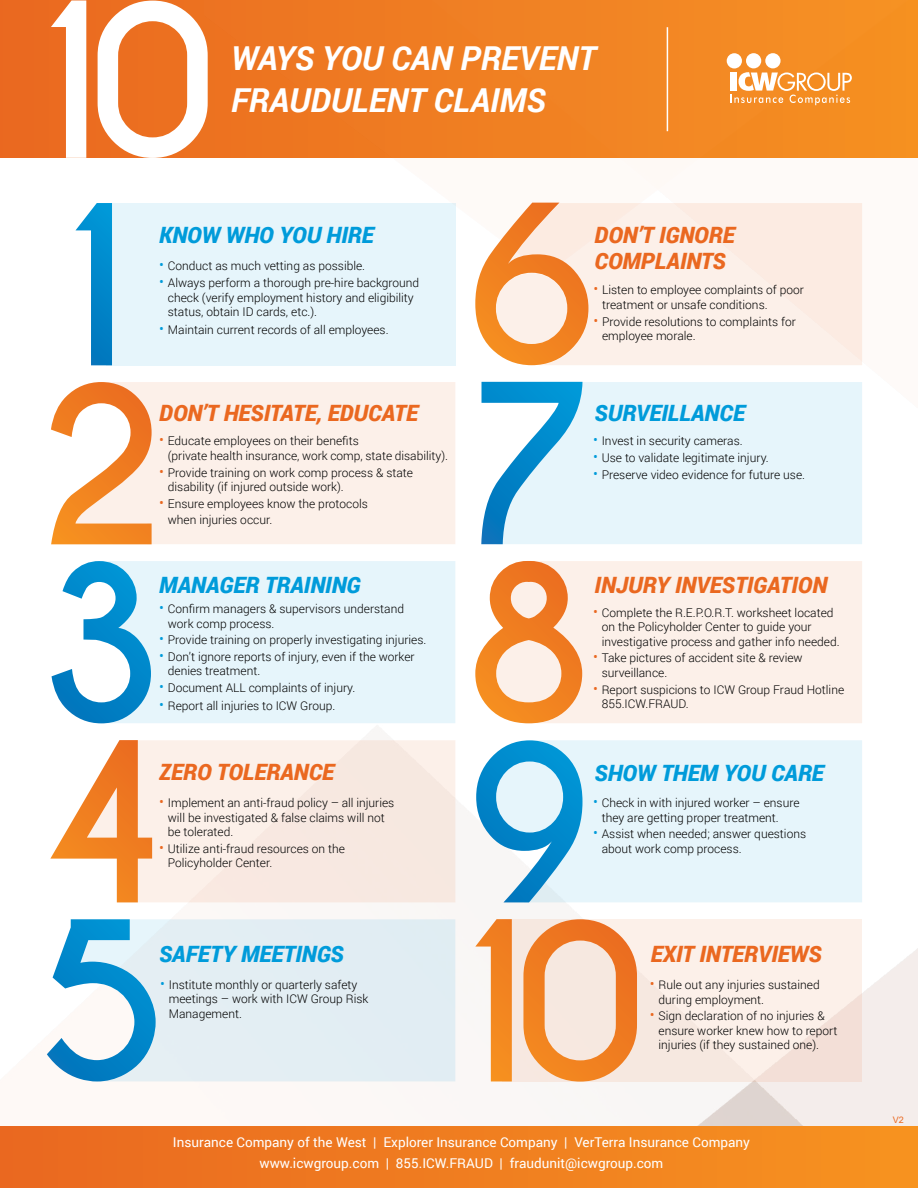
<style>
.page{position:relative;width:918px;height:1188px;background:#fff}
.page>*{position:absolute;margin:0;border:0;box-sizing:border-box;transform-origin:0 0}
.t1{font:italic 700 33px/42px "Roboto";color:#fff}
.t2{font:italic 900 22.5px/25.5px "Roboto";color:#ea6820}
.t3{font:italic 900 22.5px "Roboto";color:#009bda}
.t4{font:13.5px/21px "Roboto";color:#fff;text-align:center}
.t5{font:300 12px/14.5px "Roboto";color:#000}
.t6{font:9px "Arial";color:#ea6820}
.s1{font-size:15px;color:#009bda}
.s2{font-size:15px;color:#ea6820}
</style>
<div class="page">
<div style="left:0;top:0;width:918px;height:158px;background:#ea6920"></div>
<img style="left:35px;top:365px;width:883px;height:761px">
<img style="left:204px;top:0;width:714px;height:422px">
<div style="left:0;top:1126px;width:918px;height:62px;background:linear-gradient(to right,#e96820,#f79320)"></div>
<div style="left:583px;top:382px;width:279px;height:162px;background:#e6f5fb"></div>
<div style="left:152px;top:382px;width:303px;height:162px;background:#fcf0e9"></div>
<svg style="left:51px;top:382px;width:101px;height:162px"></svg>
<svg style="left:481px;top:382px;width:102px;height:162px"></svg>
<div style="left:582px;top:561px;width:280px;height:162px;background:#fcf0e9"></div>
<div style="left:151px;top:561px;width:304px;height:162px;background:#e6f5fb"></div>
<svg style="left:52px;top:561px;width:99px;height:162px"></svg>
<svg style="left:475px;top:561px;width:107px;height:162px;background:#f6ba89"></svg>
<div style="left:152px;top:740px;width:303px;height:162px;background:#f8e8e1"></div>
<div style="left:583px;top:740px;width:279px;height:162px;background:#e6f5fb"></div>
<svg style="left:50px;top:740px;width:102px;height:162px"></svg>
<svg style="left:476px;top:740px;width:107px;height:162px"></svg>
<div style="left:503px;top:919px;width:359px;height:162px;background:linear-gradient(to bottom,#fef3ec,#f6e6de)"></div>
<div style="left:156px;top:919px;width:299px;height:162px;background:#e2eef3"></div>
<svg style="left:47px;top:919px;width:109px;height:163px"></svg>
<svg style="left:475px;top:919px;width:162px;height:163px;background:#f3ba8c"></svg>
<div style="left:588px;top:203px;width:274px;height:162px;background:#fcf0e9"></div>
<div style="left:106px;top:203px;width:349px;height:162px;background:#e6f5fb"></div>
<svg style="left:75px;top:203px;width:37px;height:162px"></svg>
<svg style="left:475px;top:203px;width:113px;height:162px;background:#f7c296"></svg>
<svg style="left:51px;top:0;width:157px;height:158px"></svg>
<div style="left:765px;top:53px;width:16px;height:15px;background:#fff;border-radius:50%"></div>
<div style="left:746px;top:53px;width:15px;height:15px;background:#fff;border-radius:50%"></div>
<div style="left:727px;top:53px;width:15px;height:15px;background:#fff;border-radius:50%"></div>
<svg style="left:730px;top:72px;width:122px;height:33px;background:#f7b068"></svg>
<hr style="left:667px;top:27px;width:1px;height:104px;background:#fff">
<h1 class="t1" style="left:231px;top:36px;width:366px">WAYS YOU CAN PREVENT<br>FRAUDULENT CLAIMS</h1>
<h2 class="t3" style="left:159px;top:219px;width:216px">KNOW WHO YOU HIRE</h2>
<h2 class="t2" style="left:595px;top:221px;width:142px">DON’T IGNORE<br>COMPLAINTS</h2>
<p class="t5" style="left:159px;top:258px;width:207px"><span class="s1">•</span> Conduct as much vetting as possible.</p>
<p class="t5" style="left:168px;top:275px;width:253px;text-indent:-9px"><span class="s1">•</span> Always perform a thorough pre-hire background check (verify employment history and eligibility status, obtain ID cards, etc.).</p>
<p class="t5" style="left:159px;top:322px;width:231px"><span class="s1">•</span> Maintain current records of all employees.</p>
<p class="t5" style="left:602px;top:282px;width:203px;text-indent:-9px"><span class="s2">•</span> Listen to employee complaints of poor treatment or unsafe conditions.</p>
<p class="t5" style="left:602px;top:314px;width:195px;text-indent:-9px"><span class="s2">•</span> Provide resolutions to complaints for employee morale.</p>
<h2 class="t2" style="left:159px;top:400px;width:260px">DON’T HESITATE, EDUCATE</h2>
<h2 class="t3" style="left:595px;top:397px;width:152px">SURVEILLANCE</h2>
<p class="t5" style="left:168px;top:433px;width:282px;text-indent:-9px"><span class="s2">•</span> Educate employees on their benefits<br>(private health insurance, work comp, state disability).</p>
<p class="t5" style="left:168px;top:465px;width:247px;text-indent:-9px"><span class="s2">•</span> Provide training on work comp process &amp; state disability (if injured outside work).</p>
<p class="t5" style="left:168px;top:495px;width:202px;line-height:15.8px;text-indent:-9px"><span class="s2">•</span> Ensure employees know the protocols when injuries occur.</p>
<p class="t5" style="left:593px;top:433px;width:151px"><span class="s1">•</span> Invest in security cameras.</p>
<p class="t5" style="left:593px;top:450px;width:177px"><span class="s1">•</span> Use to validate legitimate injury.</p>
<p class="t5" style="left:593px;top:467px;width:214px"><span class="s1">•</span> Preserve video evidence for future use.</p>
<h2 class="t3" style="left:159px;top:569px;width:203px">MANAGER TRAINING</h2>
<h2 class="t2" style="left:595px;top:571px;width:234px">INJURY INVESTIGATION</h2>
<p class="t5" style="left:168px;top:601px;width:238px;text-indent:-9px"><span class="s1">•</span> Confirm managers &amp; supervisors understand work comp process.</p>
<p class="t5" style="left:159px;top:632px;width:269px"><span class="s1">•</span> Provide training on properly investigating injuries.</p>
<p class="t5" style="left:168px;top:649px;width:248px;text-indent:-9px"><span class="s1">•</span> Don’t ignore reports of injury, even if the worker denies treatment.</p>
<p class="t5" style="left:159px;top:680px;width:198px"><span class="s1">•</span> Document ALL complaints of injury.</p>
<p class="t5" style="left:159px;top:698px;width:178px"><span class="s1">•</span> Report all injuries to ICW Group.</p>
<p class="t5" style="left:602px;top:605px;width:239px;text-indent:-9px"><span class="s2">•</span> Complete the R.E.P.O.R.T. worksheet located on the Policyholder Center to guide your investigative process and gather info needed.</p>
<p class="t5" style="left:602px;top:650px;width:202px;text-indent:-9px"><span class="s2">•</span> Take pictures of accident site &amp; review surveillance.</p>
<p class="t5" style="left:602px;top:682px;width:244px;text-indent:-9px"><span class="s2">•</span> Report suspicions to ICW Group Fraud Hotline<br>855.ICW.FRAUD.</p>
<h2 class="t2" style="left:159px;top:759px;width:177px">ZERO TOLERANCE</h2>
<h2 class="t3" style="left:595px;top:757px;width:231px">SHOW THEM YOU CARE</h2>
<p class="t5" style="left:168px;top:795px;width:228px;text-indent:-9px"><span class="s2">•</span> Implement an anti-fraud policy – all injuries will be investigated &amp; false claims will not be tolerated.</p>
<p class="t5" style="left:168px;top:841px;width:179px;text-indent:-9px"><span class="s2">•</span> Utilize anti-fraud resources on the<br>Policyholder Center.</p>
<p class="t5" style="left:602px;top:795px;width:199px;text-indent:-9px"><span class="s1">•</span> Check in with injured worker – ensure they are getting proper treatment.</p>
<p class="t5" style="left:602px;top:826px;width:206px;text-indent:-9px"><span class="s1">•</span> Assist when needed; answer questions about work comp process.</p>
<h2 class="t3" style="left:159px;top:938px;width:186px">SAFETY MEETINGS</h2>
<h2 class="t2" style="left:651px;top:940px;width:173px">EXIT INTERVIEWS</h2>
<p class="t5" style="left:169px;top:977px;width:201px;text-indent:-9px"><span class="s1">•</span> Institute monthly or quarterly safety meetings – work with ICW Group Risk<br>Management.</p>
<p class="t5" style="left:659px;top:977px;width:163px;text-indent:-9px"><span class="s2">•</span> Rule out any injuries sustained during employment.</p>
<p class="t5" style="left:659px;top:1008px;width:180px;text-indent:-9px"><span class="s2">•</span> Sign declaration of no injuries &amp; ensure worker knew how to report injuries (if they sustained one).</p>
<p class="t4" style="left:173px;top:1131px;width:579px">Insurance Company of the West | Explorer Insurance Company | VerTerra Insurance Company www.icwgroup.com | 855.ICW.FRAUD | fraudunit@icwgroup.com</p>
<p class="t6" style="left:893px;top:1114px;width:13px">V2</p>
</div>
